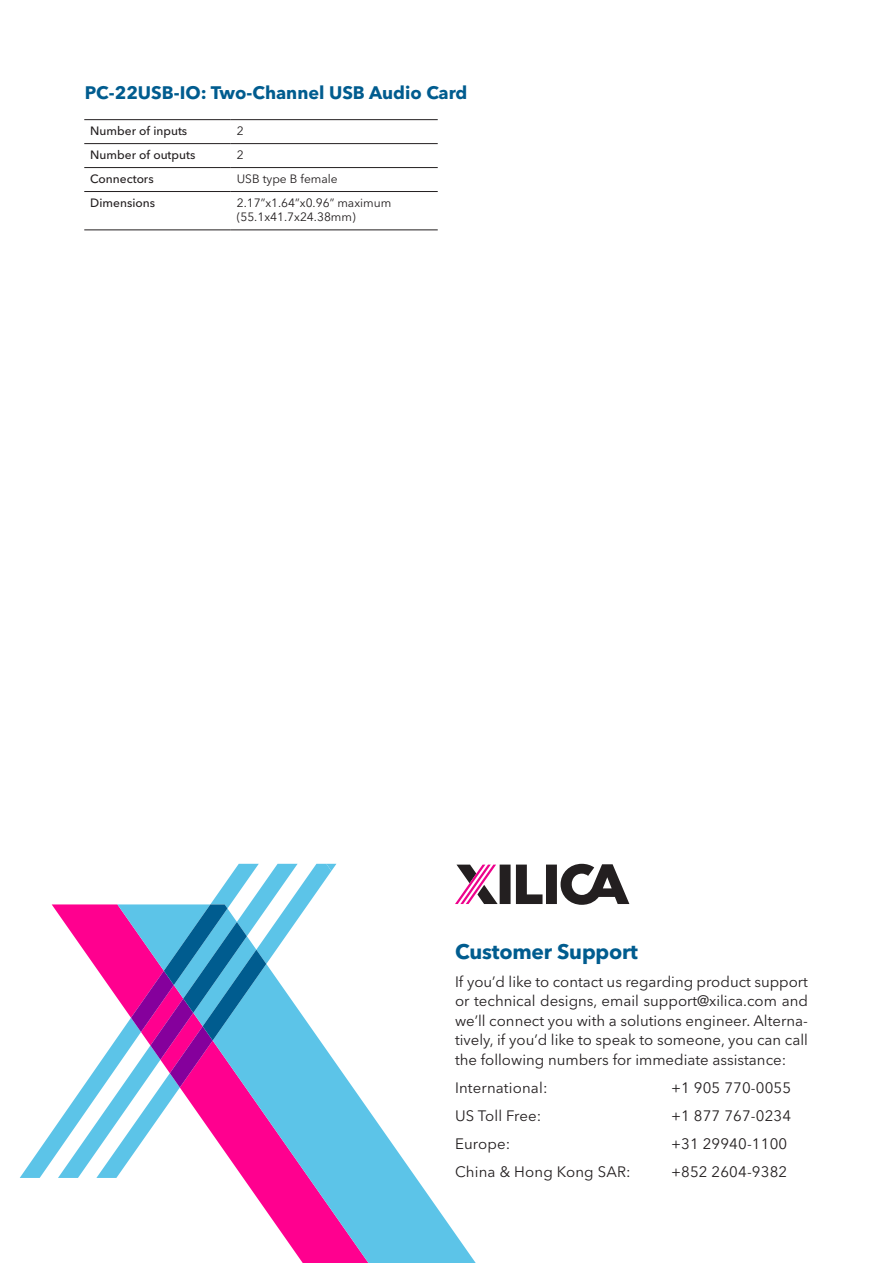
<style>
.page{position:relative;width:893px;height:1263px;background:#fff}
.page>*{position:absolute;margin:0;border:0;box-sizing:border-box;transform-origin:0 0}
.t1{font:700 21px "Avenir Next LT Pro";letter-spacing:-.01em;color:#005c8f}
.t2{font:700 18px "Avenir Next LT Pro";color:#005c8f}
.t3{font:15px/19.5px "Avenir Next LT Pro";letter-spacing:.01em;color:#231f20;text-align:justify}
.t4{font:12px/14.4px "Avenir Next LT Pro";color:#231f20}
.t5{font:500 12px "Avenir Next LT Pro";color:#231f20}
</style>
<div class="page">
<svg style="left:243px;top:1063px;width:233px;height:200px"></svg>
<svg style="left:331px;top:864px;width:5px;height:314px"></svg>
<svg style="left:20px;top:864px;width:311px;height:314px"></svg>
<svg style="left:455px;top:864px;width:174px;height:41px"></svg>
<hr style="left:84px;top:143px;width:147px;height:1px;background:#231f20">
<hr style="left:231px;top:143px;width:207px;height:1px;background:#231f20">
<hr style="left:84px;top:167px;width:147px;height:1px;background:#231f20">
<hr style="left:231px;top:167px;width:207px;height:1px;background:#231f20">
<hr style="left:84px;top:191px;width:147px;height:1px;background:#231f20">
<hr style="left:231px;top:191px;width:207px;height:1px;background:#231f20">
<hr style="left:84px;top:229px;width:147px;height:1px;background:#231f20">
<hr style="left:231px;top:229px;width:207px;height:1px;background:#231f20">
<hr style="left:84px;top:119px;width:147px;height:1px;background:#231f20">
<hr style="left:231px;top:119px;width:207px;height:1px;background:#231f20">
<p class="t2" style="left:85px;top:81px;width:384px">PC-22USB-IO: Two-Channel USB Audio Card</p>
<p class="t5" style="left:90px;top:124px;width:99px">Number of inputs</p>
<p class="t4" style="left:237px;top:124px;width:8px">2</p>
<p class="t5" style="left:90px;top:148px;width:107px">Number of outputs</p>
<p class="t4" style="left:237px;top:148px;width:8px">2</p>
<p class="t5" style="left:90px;top:172px;width:65px">Connectors</p>
<p class="t4" style="left:237px;top:172px;width:102px">USB type B female</p>
<p class="t5" style="left:90px;top:196px;width:66px">Dimensions</p>
<p class="t4" style="left:237px;top:196px;width:156px">2.17”x1.64”x0.96” maximum (55.1x41.7x24.38mm)</p>
<p class="t1" style="left:455px;top:938px;width:184px">Customer Support</p>
<p class="t3" style="left:455px;top:972px;width:354px">If you’d like to contact us regarding product support or technical designs, email support@xilica.com and we’ll connect you with a solutions engineer. Alterna&shy;tively, if you’d like to speak to someone, you can call the following numbers for immediate assistance:</p>
<p class="t3" style="left:455px;top:1078px;width:94px">International:</p>
<p class="t3" style="left:671px;top:1078px;width:122px">+1 905 770-0055</p>
<p class="t3" style="left:455px;top:1106px;width:88px">US Toll Free:</p>
<p class="t3" style="left:671px;top:1106px;width:122px">+1 877 767-0234</p>
<p class="t3" style="left:455px;top:1134px;width:57px">Europe:</p>
<p class="t3" style="left:671px;top:1134px;width:118px">+31 29940-1100</p>
<p class="t3" style="left:455px;top:1162px;width:177px">China &amp; Hong Kong SAR:</p>
<p class="t3" style="left:671px;top:1162px;width:118px">+852 2604-9382</p>
</div>
